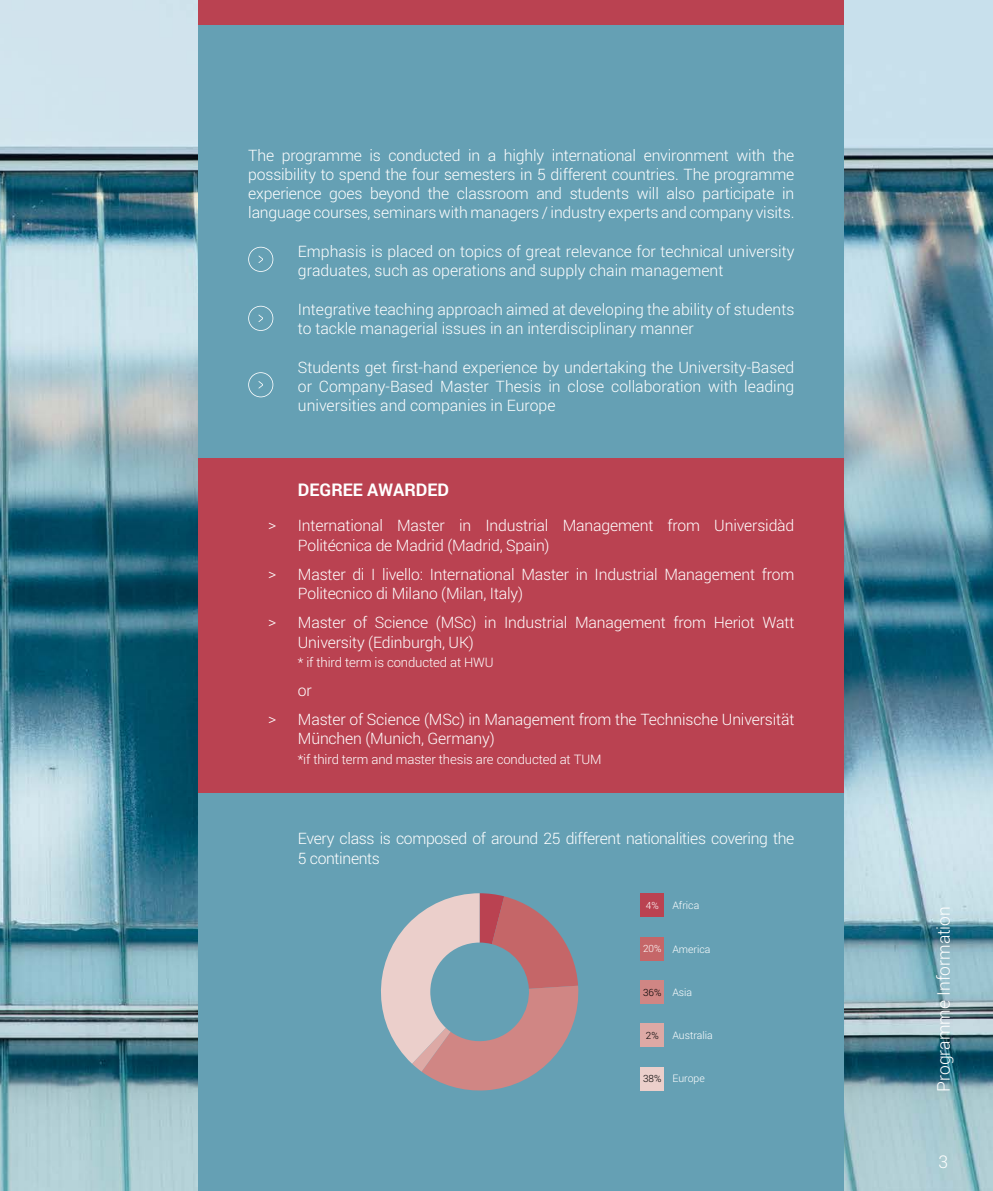
<style>
.page{position:relative;width:993px;height:1191px;background:#fff}
.page>*{position:absolute;margin:0;border:0;box-sizing:border-box;transform-origin:0 0}
.t1{font:300 17.5px "Roboto";color:#fff}
.t2{font:700 17.5px "Roboto";color:#fff}
.t3{font:300 15.75px/19.2px "Roboto";letter-spacing:-.01em;color:#fff}
.t4{font:300 13.12px "Roboto";letter-spacing:-.01em;color:#fff}
.t5{font:300 10.5px "Roboto";color:#fff}
.t6{font:300 9.97px "Roboto";color:#fff}
.t7{font:300 9.97px "Roboto";color:#000}
.s1{font-size:9.97px}
.s2{font-size:9.97px;color:#000}
</style>
<div class="page">
<img style="left:0;top:0;width:992px;height:1191px">
<div style="left:198px;top:0;width:645px;height:1191px;background:#65a0b4"></div>
<svg style="left:248px;top:247px;width:25px;height:25px"></svg>
<svg style="left:248px;top:306px;width:25px;height:25px"></svg>
<svg style="left:248px;top:372px;width:25px;height:25px"></svg>
<div style="left:198px;top:0;width:645px;height:25px;background:#ba4251"></div>
<div style="left:198px;top:457px;width:645px;height:335px;background:#ba4251"></div>
<div style="left:640px;top:893px;width:24px;height:24px;background:#ba4251"></div>
<div style="left:640px;top:936px;width:24px;height:24px;background:#c56668"></div>
<div style="left:640px;top:980px;width:24px;height:23px;background:#d08684"></div>
<div style="left:640px;top:1023px;width:24px;height:24px;background:#dda9a5"></div>
<svg style="left:381px;top:893px;width:198px;height:198px"></svg>
<div style="left:640px;top:1066px;width:24px;height:24px;background:#ebcfcb"></div>
<p class="t3" style="left:248px;top:145px;width:547px;text-align:justify">The programme is conducted in a highly international environment with the possibility to spend the four semesters in 5 different countries. The programme experience goes beyond the classroom and students will also participate in language courses, seminars with managers / industry experts and company visits.</p>
<p class="t3" style="left:298px;top:241px;width:498px">Emphasis is placed on topics of great relevance for technical university graduates, such as operations and supply chain management</p>
<p class="t3" style="left:298px;top:299px;width:498px">Integrative teaching approach aimed at developing the ability of students to tackle managerial issues in an interdisciplinary manner</p>
<p class="t3" style="left:298px;top:357px;width:498px;text-align:justify">Students get first-hand experience by undertaking the University-Based or Company-Based Master Thesis in close collaboration with leading universities and companies in Europe</p>
<p class="t2" style="left:298px;top:477px;width:153px">DEGREE AWARDED</p>
<p class="t3" style="left:298px;top:515px;width:498px;text-indent:-30px">&gt; International Master in Industrial Management from Universidàd<br>Politécnica de Madrid (Madrid, Spain)</p>
<p class="t3" style="left:298px;top:564px;width:498px;text-indent:-30px">&gt; Master di I livello: International Master in Industrial Management from<br>Politecnico di Milano (Milan, Italy)</p>
<p class="t3" style="left:298px;top:612px;width:498px;text-indent:-30px">&gt; Master of Science (MSc) in Industrial Management from Heriot Watt<br>University (Edinburgh, UK)</p>
<p class="t4" style="left:298px;top:653px;width:197px">* if third term is conducted at HWU</p>
<p class="t3" style="left:268px;top:675px;width:527px;line-height:29.2px;text-indent:30px">or<br>&gt; Master of Science (MSc) in Management from the Technische Universität</p>
<p class="t3" style="left:298px;top:728px;width:198px">München (Munich, Germany)</p>
<p class="t4" style="left:298px;top:750px;width:305px">*if third term and master thesis are conducted at TUM</p>
<p class="t3" style="left:298px;top:828px;width:498px">Every class is composed of around 25 different nationalities covering the<br>5 continents</p>
<p class="t6" style="left:645px;top:898px;width:14px">4%</p>
<p class="t5" style="left:672px;top:898px;width:28px">Africa</p>
<p class="t5" style="left:643px;top:941px;width:69px"><span class="s1">20%</span> America</p>
<p class="t5" style="left:643px;top:984px;width:50px"><span class="s2">36%</span> Asia</p>
<p class="t7" style="left:645px;top:1028px;width:14px">2%</p>
<p class="t5" style="left:672px;top:1028px;width:42px">Australia</p>
<p class="t5" style="left:643px;top:1071px;width:63px"><span class="s2">38%</span> Europe</p>
<p class="t1" style="left:931px;top:1091px;width:187px;rotate:-90deg">Programme Information</p>
<p class="t1" style="left:938px;top:1149px;width:11px">3</p>
</div>
